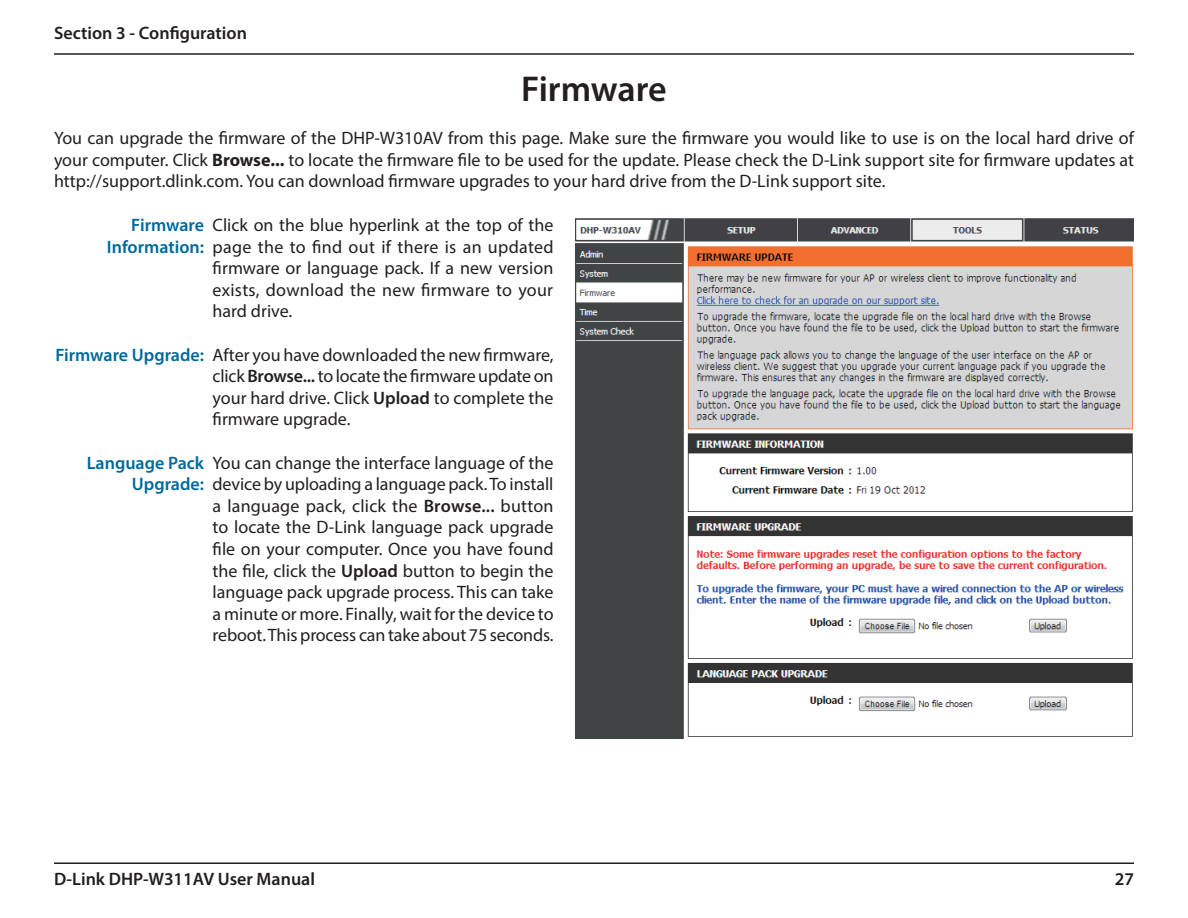
<style>
.page{position:relative;width:1188px;height:918px;background:#fff}
.page>*{position:absolute;margin:0;border:0;box-sizing:border-box;transform-origin:0 0}
.t1{font:600 36px "Myriad Pro";letter-spacing:-.005em;color:#231f20}
.t2{font:18px/21.6px "Myriad Pro";color:#231f20;text-align:justify}
.t3{font:600 18px/21.6px "Myriad Pro";color:#00699b;text-align:right}
.t4{font:600 18px "Myriad Pro";color:#231f20}
.s1{font-weight:700}
.s2{font-weight:600}
</style>
<div class="page">
<hr style="left:54px;top:53px;width:1080px;height:2px;background:#231f20">
<hr style="left:54px;top:862px;width:1080px;height:2px;background:#231f20">
<img style="left:575px;top:218px;width:559px;height:520px">
<p class="t4" style="left:54px;top:22px;width:194px">Section 3 - Configuration</p>
<h1 class="t1" style="left:521px;top:66px;width:147px">Firmware</h1>
<p class="t2" style="left:54px;top:127px;width:1082px">You can upgrade the firmware of the DHP-W310AV from this page. Make sure the firmware you would like to use is on the local hard drive of your computer. Click <span class="s1">Browse...</span> to locate the firmware file to be used for the update. Please check the D-Link support site for firmware updates at http://support.dlink.com. You can download firmware upgrades to your hard drive from the D-Link support site.</p>
<p class="t2" style="left:213px;top:214px;width:343px">Click on the blue hyperlink at the top of the page the to find out if there is an updated firmware or language pack. If a new version exists, download the new firmware to your hard drive.</p>
<p class="t2" style="left:213px;top:343px;width:343px">After you have downloaded the new firmware, click <span class="s2">Browse...</span> to locate the firmware update on your hard drive. Click <span class="s2">Upload</span> to complete the firmware upgrade.</p>
<p class="t2" style="left:213px;top:451px;width:343px">You can change the interface language of the device by uploading a language pack. To install a language pack, click the <span class="s2">Browse...</span> button to locate the D-Link language pack upgrade file on your computer. Once you have found the file, click the <span class="s2">Upload</span> button to begin the language pack upgrade process. This can take a minute or more. Finally, wait for the device to reboot. This process can take about 75 seconds.</p>
<p class="t3" style="left:107px;top:214px;width:99px">Firmware<br>Information:</p>
<p class="t3" style="left:55px;top:343px;width:150px">Firmware Upgrade:</p>
<p class="t3" style="left:87px;top:451px;width:119px">Language Pack<br>Upgrade:</p>
<p class="t4" style="left:54px;top:868px;width:263px">D-Link DHP-W311AV User Manual</p>
<p class="t4" style="left:1115px;top:868px;width:21px">27</p>
</div>
